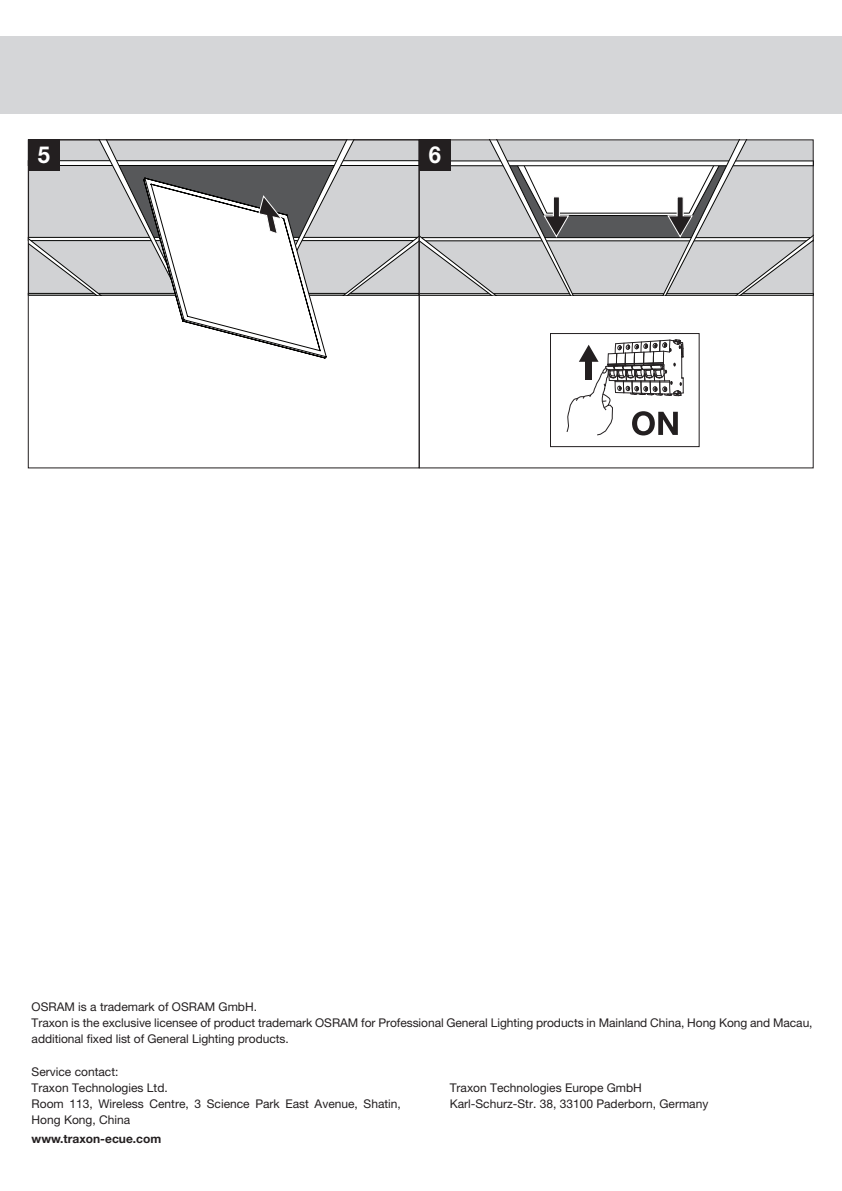
<style>
.page{position:relative;width:842px;height:1191px;background:#fff}
.page>*{position:absolute;margin:0;border:0;box-sizing:border-box;transform-origin:0 0}
.t1{font:700 23.4px "Helvetica Neue LT Pro";color:#fff;scale:.94 1}
.t2{font:12px/16px "Helvetica Neue LT Pro";color:#231f20}
.t3{font:700 12px "Helvetica Neue LT Std";color:#231f20}
</style>
<div class="page">
<div style="left:0;top:36px;width:842px;height:78px;background:#d5d6d8"></div>
<div style="left:550px;top:333px;width:149px;height:114px;background:#fff;border:1px solid #231f20"></div>
<svg style="left:28px;top:140px;width:786px;height:295px"></svg>
<h1 class="t1" style="left:38px;top:140px;width:15px">5</h1>
<h1 class="t1" style="left:429px;top:140px;width:15px">6</h1>
<p class="t2" style="left:32px;top:998px;width:782px">OSRAM is a trademark of OSRAM GmbH.<br>Traxon is the exclusive licensee of product trademark OSRAM for Professional General Lighting products in Mainland China, Hong Kong and Macau, additional fixed list of General Lighting products.</p>
<p class="t2" style="left:32px;top:1063px;width:371px">Service contact:<br>Traxon Technologies Ltd.<br>Room 113, Wireless Centre, 3 Science Park East Avenue, Shatin,<br>Hong Kong, China</p>
<p class="t3" style="left:32px;top:1131px;width:131px">www.traxon-ecue.com</p>
<p class="t2" style="left:450px;top:1079px;width:260px">Traxon Technologies Europe GmbH<br>Karl-Schurz-Str. 38, 33100 Paderborn, Germany</p>
</div>
